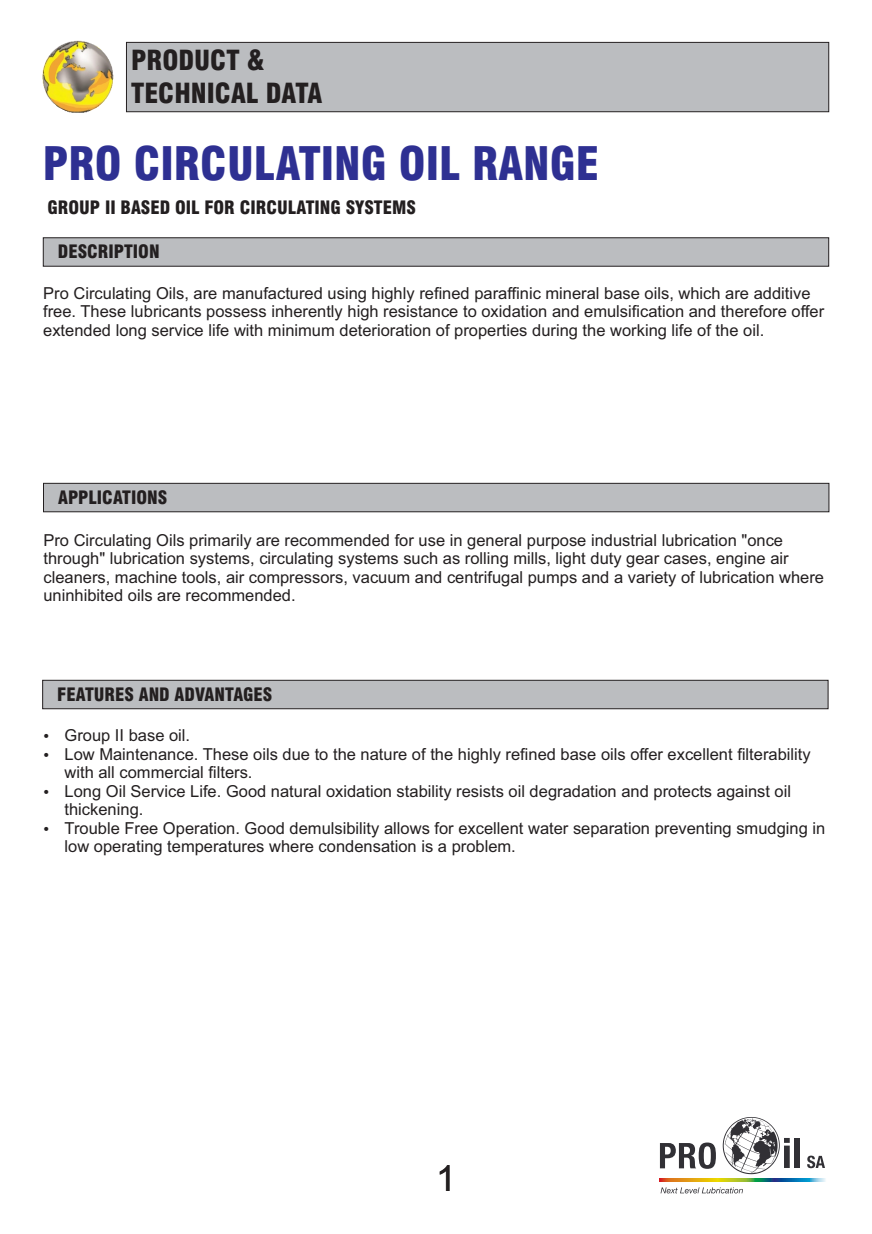
<style>
.page{position:relative;width:872px;height:1234px;background:#fff}
.page>*{position:absolute;margin:0;border:0;box-sizing:border-box;transform-origin:0 0}
.t1{font:900 condensed 45px "Swiss 721 BT";color:#2e3092}
.t2{font:36px "Arial";color:#231f20}
.t3{font:900 condensed 27px/32.4px "Swiss 721 BT";color:#231f20}
.t4{font:900 condensed 18px "Swiss 721 BT";color:#231f20}
.t5{font:16.5px/18.5px "Arial";color:#231f20}
</style>
<div class="page">
<img style="left:42px;top:40px;width:72px;height:73px">
<div style="left:126px;top:42px;width:703px;height:71px;background:#bbbdc0"></div>
<svg style="left:42px;top:237px;width:787px;height:30px;background:#b1b2b5"></svg>
<svg style="left:43px;top:482px;width:786px;height:30px;background:#b4b5b8"></svg>
<svg style="left:42px;top:679px;width:787px;height:30px;background:#b3b5b8"></svg>
<svg style="left:660px;top:1142px;width:56px;height:26px"></svg>
<div style="left:794px;top:1137px;width:5px;height:30px;background:#313035"></div>
<svg style="left:807px;top:1155px;width:18px;height:12px"></svg>
<svg style="left:722px;top:1117px;width:67px;height:56px"></svg>
<svg style="left:660px;top:1187px;width:83px;height:6px"></svg>
<svg style="left:660px;top:1178px;width:166px;height:3px"></svg>
<h3 class="t3" style="left:131px;top:47px;width:193px">PRODUCT &amp;<br>TECHNICAL DATA</h3>
<h1 class="t1" style="left:43px;top:146px;width:558px">PRO CIRCULATING OIL RANGE</h1>
<p class="t4" style="left:48px;top:200px;width:370px">GROUP II BASED OIL FOR CIRCULATING SYSTEMS</p>
<p class="t4" style="left:58px;top:244px;width:103px">DESCRIPTION</p>
<p class="t5" style="left:43px;top:285px;width:782px">Pro Circulating Oils, are manufactured using highly refined paraffinic mineral base oils, which are additive free. These lubricants possess inherently high resistance to oxidation and emulsification and therefore offer extended long service life with minimum deterioration of properties during the working life of the oil.</p>
<p class="t4" style="left:58px;top:490px;width:111px">APPLICATIONS</p>
<p class="t5" style="left:43px;top:532px;width:782px">Pro Circulating Oils primarily are recommended for use in general purpose industrial lubrication "once through" lubrication systems, circulating systems such as rolling mills, light duty gear cases, engine air cleaners, machine tools, air compressors, vacuum and centrifugal pumps and a variety of lubrication where uninhibited oils are recommended.</p>
<p class="t4" style="left:57px;top:686px;width:217px">FEATURES AND ADVANTAGES</p>
<p class="t5" style="left:65px;top:727px;width:762px">Group II base oil.<br>Low Maintenance. These oils due to the nature of the highly refined base oils offer excellent filterability with all commercial filters.<br>Long Oil Service Life. Good natural oxidation stability resists oil degradation and protects against oil thickening.<br>Trouble Free Operation. Good demulsibility allows for excellent water separation preventing smudging in low operating temperatures where condensation is a problem.</p>
<h2 class="t2" style="left:436px;top:1164px;width:22px">1</h2>
</div>
